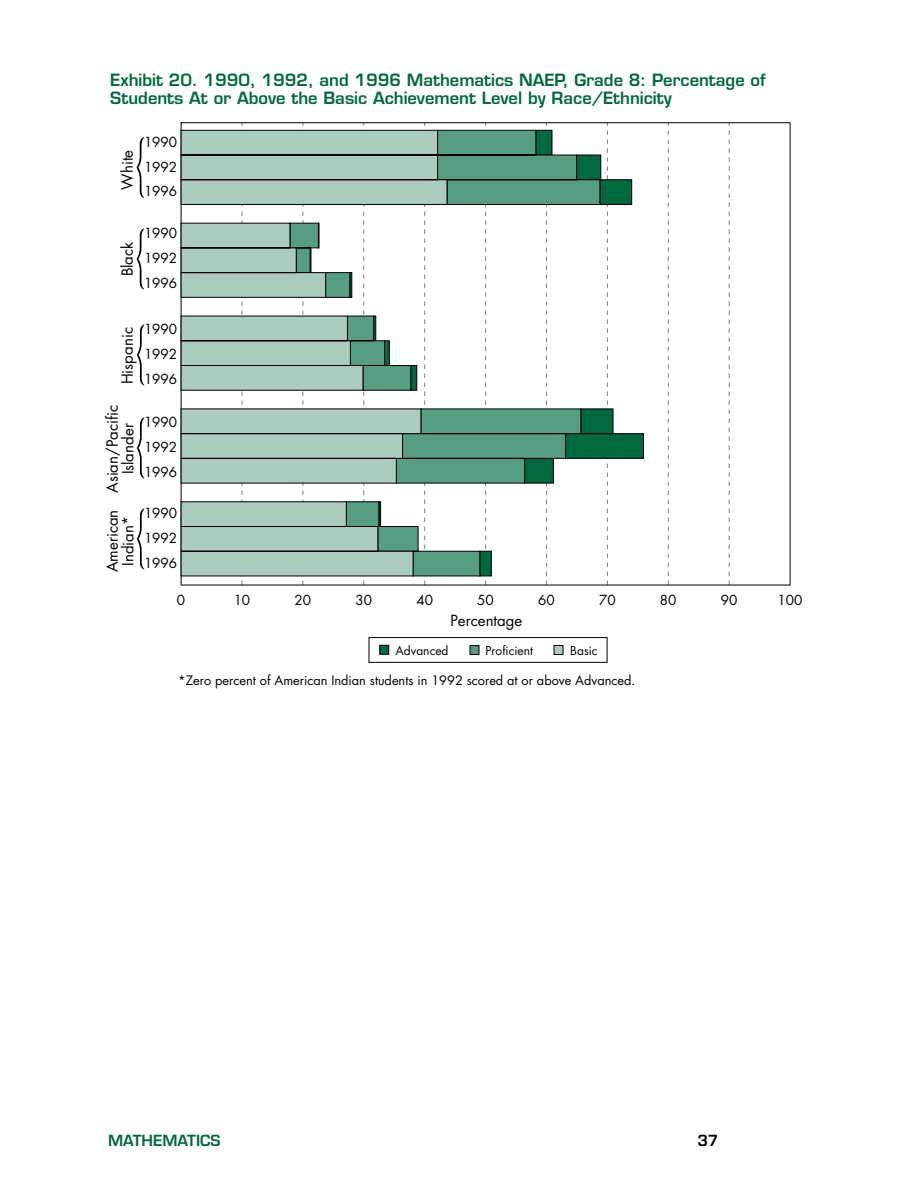
<style>
.page{position:relative;width:915px;height:1187px;background:#fff}
.page>*{position:absolute;margin:0;border:0;box-sizing:border-box;transform-origin:0 0}
.t1{font:600 16.5px "Eurostile";color:#00693f}
.t2{font:15px/15.8px "Futura";color:#000;text-align:center}
.t3{font:600 15px "Eurostile";color:#00693f}
.t4{font:600 15px "Eurostile";color:#000}
.t5{font:13.5px "Futura";letter-spacing:-.005em;color:#000}
.t6{font:12.75px "Futura";color:#000}
.t7{font:12px "Futura";color:#000}
</style>
<div class="page">
<svg style="left:668px;top:123px;width:1px;height:461px"></svg>
<svg style="left:729px;top:123px;width:1px;height:461px"></svg>
<hr style="left:790px;top:123px;width:1px;height:462px;background:#000">
<hr style="left:181px;top:123px;width:1px;height:462px;background:#000">
<hr style="left:181px;top:122px;width:609px;height:1px;background:#000">
<svg style="left:600px;top:130px;width:44px;height:446px"></svg>
<svg style="left:447px;top:130px;width:153px;height:446px"></svg>
<svg style="left:181px;top:130px;width:266px;height:446px;fill:#aacbbd"></svg>
<hr style="left:181px;top:584px;width:609px;height:1px;background:#000">
<svg style="left:136px;top:137px;width:9px;height:432px"></svg>
<div style="left:369px;top:637px;width:238px;height:25px;background:#fff;border:1px solid #000"></div>
<div style="left:554px;top:645px;width:9px;height:9px;background:#aacbbd;border:1px solid #000"></div>
<div style="left:470px;top:645px;width:9px;height:10px;background:#579d82;border:1px solid #000"></div>
<div style="left:379px;top:645px;width:10px;height:9px;background:#00693f;border:1px solid #000"></div>
<p class="t1" style="left:110px;top:73px;width:657px">Exhibit 20. 1990, 1992, and 1996 Mathematics NAEP, Grade 8: Percentage of</p>
<p class="t1" style="left:110px;top:91px;width:563px">Students At or Above the Basic Achievement Level by Race/Ethnicity</p>
<p class="t2" style="left:121px;top:190px;width:41px;rotate:-90deg">White</p>
<p class="t2" style="left:121px;top:276px;width:36px;rotate:-90deg">Black</p>
<p class="t5" style="left:144px;top:136px;width:35px">1990</p>
<p class="t5" style="left:144px;top:160px;width:35px">1992</p>
<p class="t5" style="left:144px;top:185px;width:35px">1996</p>
<p class="t5" style="left:144px;top:227px;width:35px">1990</p>
<p class="t5" style="left:144px;top:252px;width:35px">1992</p>
<p class="t5" style="left:144px;top:276px;width:35px">1996</p>
<p class="t2" style="left:121px;top:384px;width:58px;rotate:-90deg">Hispanic</p>
<p class="t2" style="left:106px;top:493px;width:89px;rotate:-90deg">Asian/Pacific<br>Islander</p>
<p class="t2" style="left:106px;top:572px;width:64px;rotate:-90deg">American<br>Indian*</p>
<p class="t5" style="left:144px;top:323px;width:35px">1990</p>
<p class="t5" style="left:144px;top:348px;width:35px">1992</p>
<p class="t5" style="left:144px;top:372px;width:35px">1996</p>
<p class="t5" style="left:144px;top:416px;width:35px">1990</p>
<p class="t5" style="left:144px;top:440px;width:35px">1992</p>
<p class="t5" style="left:144px;top:465px;width:35px">1996</p>
<p class="t5" style="left:144px;top:507px;width:35px">1990</p>
<p class="t5" style="left:144px;top:532px;width:35px">1992</p>
<p class="t5" style="left:144px;top:556px;width:35px">1996</p>
<p class="t5" style="left:177px;top:594px;width:10px">0</p>
<p class="t5" style="left:234px;top:594px;width:18px">10</p>
<p class="t5" style="left:295px;top:594px;width:18px">20</p>
<p class="t5" style="left:355px;top:594px;width:18px">30</p>
<p class="t5" style="left:416px;top:594px;width:18px">40</p>
<p class="t5" style="left:477px;top:594px;width:18px">50</p>
<p class="t5" style="left:538px;top:594px;width:18px">60</p>
<p class="t5" style="left:599px;top:594px;width:18px">70</p>
<p class="t5" style="left:660px;top:594px;width:18px">80</p>
<p class="t5" style="left:721px;top:594px;width:18px">90</p>
<p class="t5" style="left:778px;top:594px;width:26px">100</p>
<p class="t2" style="left:450px;top:614px;width:73px">Percentage</p>
<p class="t7" style="left:396px;top:645px;width:54px">Advanced</p>
<p class="t7" style="left:486px;top:645px;width:49px">Proficient</p>
<p class="t7" style="left:570px;top:645px;width:29px">Basic</p>
<p class="t6" style="left:178px;top:674px;width:459px">*Zero percent of American Indian students in 1992 scored at or above Advanced.</p>
<p class="t3" style="left:108px;top:1134px;width:114px">MATHEMATICS</p>
<p class="t4" style="left:697px;top:1134px;width:23px">37</p>
</div>
